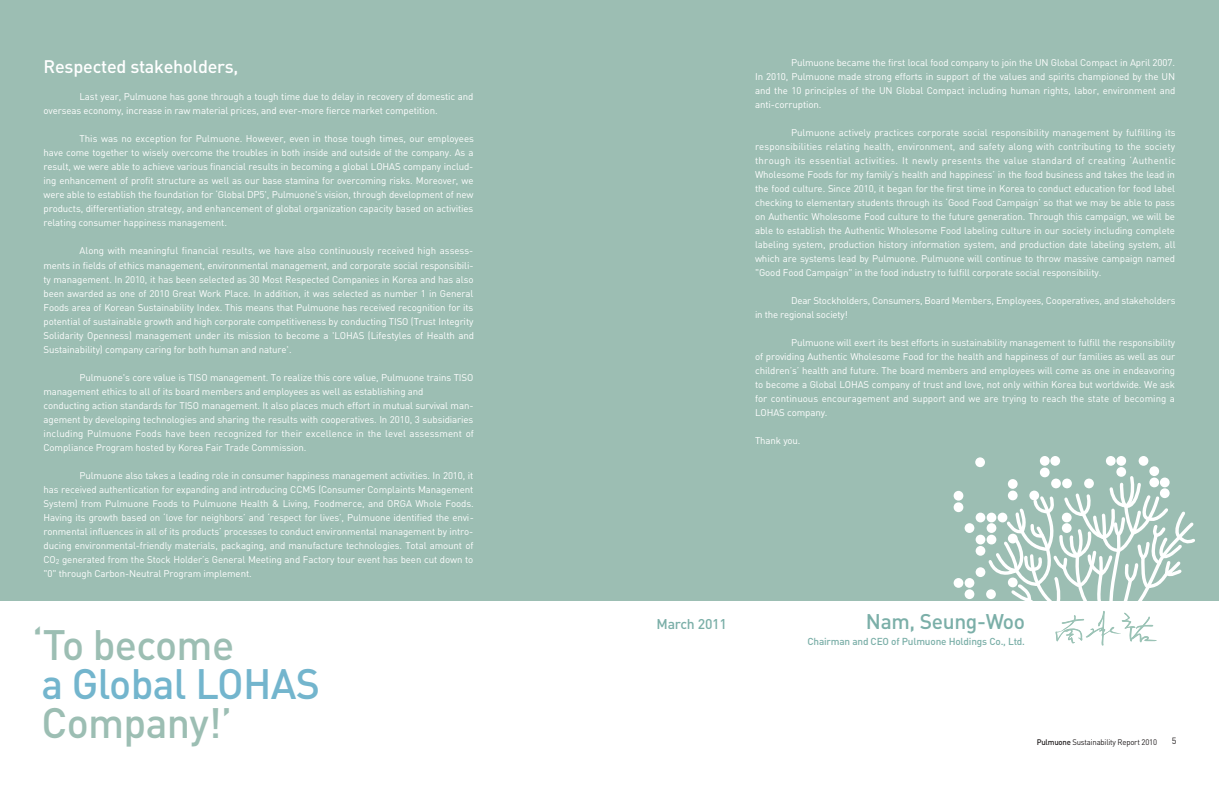
<style>
.page{position:relative;width:1219px;height:794px;background:#fff}
.page>*{position:absolute;margin:0;border:0;box-sizing:border-box;transform-origin:0 0}
.t1{font:500 42px "DIN";letter-spacing:-.015em;color:#9cbeb3}
.t2{font:500 42px "DIN";letter-spacing:-.015em;color:#73b5cd}
.t3{font:500 21px "DIN";letter-spacing:-.015em;color:#7bafa8}
.t4{font:500 18px "DIN";letter-spacing:-.01em;color:#fff}
.t5{font:500 14px "DIN";letter-spacing:-.015em;color:#7bafa8}
.t6{font:500 10px "DIN";letter-spacing:-.015em;color:#7bafa8}
.t7{font:9.7px/14px "DIN";letter-spacing:-.01em;color:#fff;text-align:justify}
.t8{font:9px "DIN";color:#231f20}
.t9{font:8px "DIN";letter-spacing:-.025em;color:#231f20}
.s1{font-weight:500}
</style>
<div class="page">
<div style="left:0;top:0;width:1219px;height:601px;background:#9cbeb3"></div>
<svg style="left:1055px;top:611px;width:102px;height:34px"></svg>
<div style="left:975px;top:457px;width:10px;height:10px;background:#fff;border-radius:50%"></div>
<div style="left:954px;top:491px;width:9px;height:9px;background:#fff;border-radius:50%"></div>
<div style="left:954px;top:502px;width:9px;height:10px;background:#fff;border-radius:50%"></div>
<div style="left:1040px;top:456px;width:10px;height:10px;background:#fff;border-radius:50%"></div>
<div style="left:1050px;top:456px;width:10px;height:10px;background:#fff;border-radius:50%"></div>
<div style="left:1106px;top:456px;width:10px;height:10px;background:#fff;border-radius:50%"></div>
<div style="left:1116px;top:456px;width:10px;height:10px;background:#fff;border-radius:50%"></div>
<div style="left:1149px;top:466px;width:10px;height:10px;background:#fff;border-radius:50%"></div>
<div style="left:1116px;top:467px;width:10px;height:10px;background:#fff;border-radius:50%"></div>
<div style="left:1139px;top:456px;width:9px;height:10px;background:#fff;border-radius:50%"></div>
<div style="left:1040px;top:467px;width:10px;height:10px;background:#fff;border-radius:50%"></div>
<div style="left:965px;top:523px;width:9px;height:10px;background:#fff;border-radius:50%"></div>
<div style="left:976px;top:512px;width:9px;height:10px;background:#fff;border-radius:50%"></div>
<div style="left:976px;top:535px;width:9px;height:9px;background:#fff;border-radius:50%"></div>
<div style="left:976px;top:546px;width:9px;height:10px;background:#fff;border-radius:50%"></div>
<div style="left:965px;top:578px;width:9px;height:10px;background:#fff;border-radius:50%"></div>
<div style="left:954px;top:578px;width:9px;height:10px;background:#fff;border-radius:50%"></div>
<div style="left:965px;top:589px;width:9px;height:10px;background:#fff;border-radius:50%"></div>
<div style="left:976px;top:567px;width:9px;height:10px;background:#fff;border-radius:50%"></div>
<svg style="left:987px;top:474px;width:208px;height:127px"></svg>
<h3 class="t4" style="left:44px;top:56px;width:197px">Respected stakeholders,</h3>
<p class="t7" style="left:44px;top:90px;width:431px;text-indent:36px">Last year, Pulmuone has gone through a tough time due to delay in recovery of domestic and overseas economy, increase in raw material prices, and ever-more fierce market competition.</p>
<p class="t7" style="left:44px;top:132px;width:432px;text-indent:36px">This was no exception for Pulmuone. However, even in those tough times, our employees have come together to wisely overcome the troubles in both inside and outside of the company. As a result, we were able to achieve various financial results in becoming a global LOHAS company includ&shy;ing enhancement of profit structure as well as our base stamina for overcoming risks. Moreover, we were able to establish the foundation for ‘Global DP5', Pulmuone's vision, through development of new products, differentiation strategy, and enhancement of global organization capacity based on activities relating consumer happiness management.</p>
<p class="t7" style="left:44px;top:244px;width:432px;text-indent:36px">Along with meaningful financial results, we have also continuously received high assess&shy;ments in fields of ethics management, environmental management, and corporate social responsibili&shy;ty management. In 2010, it has been selected as 30 Most Respected Companies in Korea and has also been awarded as one of 2010 Great Work Place. In addition, it was selected as number 1 in General Foods area of Korean Sustainability Index. This means that Pulmuone has received recognition for its potential of sustainable growth and high corporate competitiveness by conducting TISO (Trust Integrity Solidarity Openness) management under its mission to become a 'LOHAS (Lifestyles of Health and Sustainability) company caring for both human and nature'.</p>
<p class="t7" style="left:44px;top:370px;width:432px;text-align:left;text-indent:36px">Pulmuone's core value is TISO management. To realize this core value, Pulmuone trains TISO management ethics to all of its board members and employees as well as establishing and<br>conducting action standards for TISO management. It also places much effort in mutual survival man&shy;agement by developing technologies and sharing the results with cooperatives. In 2010, 3 subsidiaries including Pulmuone Foods have been recognized for their excellence in the level assessment of Compliance Program hosted by Korea Fair Trade Commission.</p>
<p class="t7" style="left:44px;top:468px;width:432px;text-indent:36px">Pulmuone also takes a leading role in consumer happiness management activities. In 2010, it has received authentication for expanding and introducing CCMS (Consumer Complaints Management System) from Pulmuone Foods to Pulmuone Health &amp; Living, Foodmerce, and ORGA Whole Foods.<br>Having its growth based on ‘love for neighbors’ and ‘respect for lives’, Pulmuone identified the envi&shy;ronmental influences in all of its products’ processes to conduct environmental management by intro&shy;ducing environmental-friendly materials, packaging, and manufacture technologies. Total amount of CO<sub>2</sub> generated from the Stock Holder’s General Meeting and Factory tour event has been cut down to "0" through Carbon-Neutral Program implement.</p>
<h1 class="t1" style="left:32px;top:621px;width:203px">‘To become</h1>
<h1 class="t2" style="left:42px;top:660px;width:280px">a Global LOHAS</h1>
<h1 class="t1" style="left:42px;top:699px;width:192px">Company!’</h1>
<p class="t7" style="left:755px;top:55px;width:422px;text-indent:36px">Pulmuone became the first local food company to join the UN Global Compact in April 2007.<br>In 2010, Pulmuone made strong efforts in support of the values and spirits championed by the UN and the 10 principles of the UN Global Compact including human rights, labor, environment and anti-corruption.</p>
<p class="t7" style="left:755px;top:125px;width:422px;text-indent:36px">Pulmuone actively practices corporate social responsibility management by fulfilling its responsibilities relating health, environment, and safety along with contributing to the society through its essential activities. It newly presents the value standard of creating ‘Authentic Wholesome Foods for my family’s health and happiness’ in the food business and takes the lead in the food culture. Since 2010, it began for the first time in Korea to conduct education for food label checking to elementary students through its ‘Good Food Campaign’ so that we may be able to pass on Authentic Wholesome Food culture to the future generation. Through this campaign, we will be able to establish the Authentic Wholesome Food labeling culture in our society including complete labeling system, production history information system, and production date labeling system, all which are systems lead by Pulmuone. Pulmuone will continue to throw massive campaign named "Good Food Campaign" in the food industry to fulfill corporate social responsibility.</p>
<p class="t7" style="left:755px;top:293px;width:422px;text-indent:36px">Dear Stockholders, Consumers, Board Members, Employees, Cooperatives, and stakeholders in the regional society!</p>
<p class="t7" style="left:755px;top:335px;width:422px;text-indent:36px">Pulmuone will exert its best efforts in sustainability management to fulfill the responsibility of providing Authentic Wholesome Food for the health and happiness of our families as well as our children’s’ health and future. The board members and employees will come as one in endeavoring to become a Global LOHAS company of trust and love, not only within Korea but worldwide. We ask for continuous encouragement and support and we are trying to reach the state of becoming a LOHAS company.</p>
<p class="t7" style="left:755px;top:433px;width:47px">Thank you.</p>
<h3 class="t5" style="left:656px;top:615px;width:72px">March 2011</h3>
<h2 class="t3" style="left:866px;top:609px;width:161px">Nam, Seung-Woo</h2>
<p class="t6" style="left:807px;top:636px;width:219px">Chairman and CEO of Pulmuone Holdings Co., Ltd.</p>
<p class="t9" style="left:1037px;top:737px;width:122px"><span class="s1">Pulmuone</span> Sustainability Report 2010</p>
<p class="t8" style="left:1172px;top:736px;width:6px">5</p>
</div>
